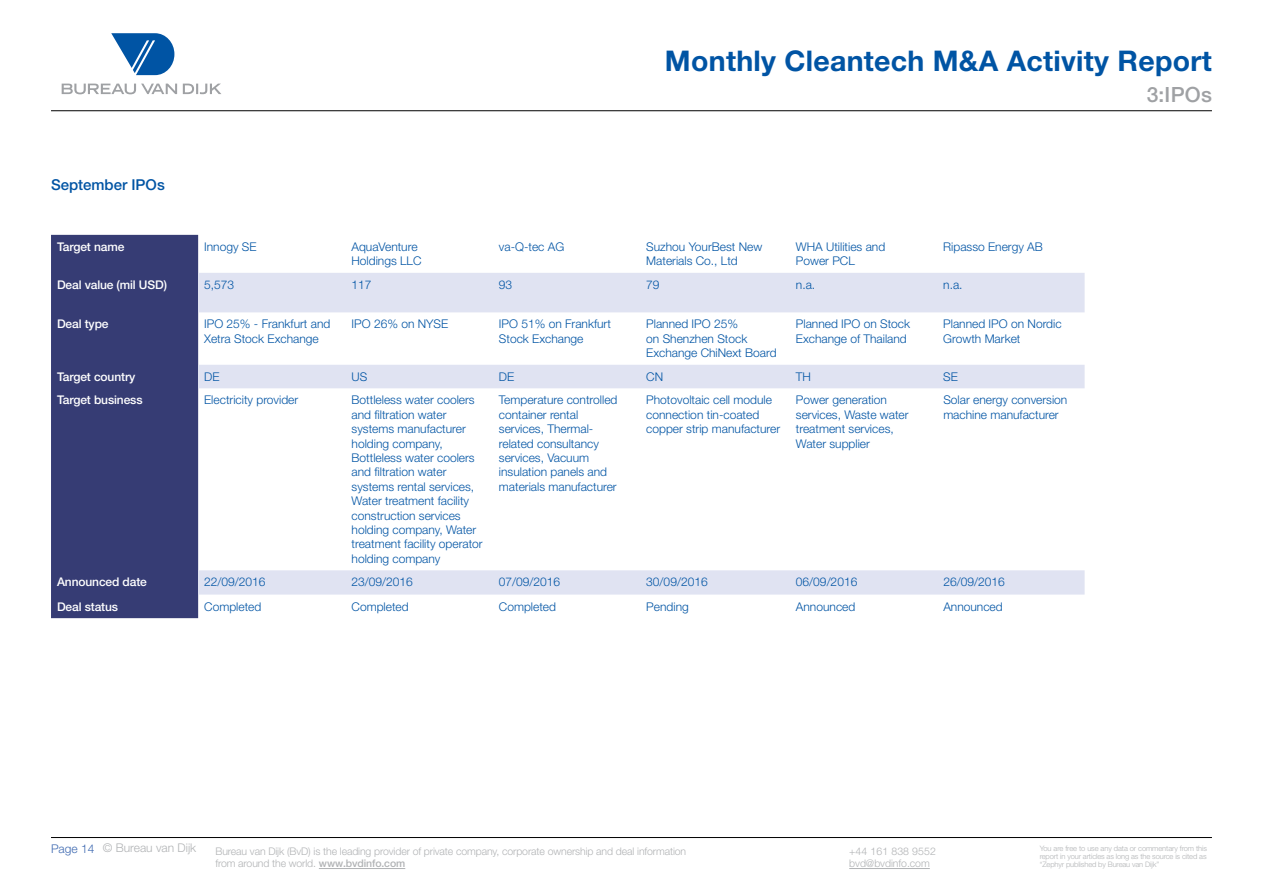
<style>
.page{position:relative;width:1263px;height:893px;background:#fff}
.page>*{position:absolute;margin:0;border:0;box-sizing:border-box;transform-origin:0 0}
.t1{font:700 28.5px "Helvetica Neue LTW1 G";letter-spacing:.01em;color:#0054a4}
.t2{font:500 21px "Helvetica Neue LTW1 G";color:#9fa1a4}
.t3{font:500 15px "Helvetica Neue LTW1 G";color:#0054a4}
.t4{font:300 12px/14.4px "Helvetica Neue LT Std";color:#0054a4}
.t5{font:500 12px "Helvetica Neue LTW1 G";letter-spacing:-.01em;color:#fff}
.t6{font:300 12px "Helvetica Neue LT Std";color:#b1b3b5}
.t7{font:300 10.5px/12.6px "Helvetica Neue LT Std";letter-spacing:-.01em;color:#b1b3b5}
.t8{font:300 7.5px/8.2px "Helvetica Neue LT Std";letter-spacing:-.015em;color:#b1b3b5;text-align:justify}
.s1{color:#3f6ab1}
.s2{font-family:"Helvetica Neue LTW1 G";font-weight:500}
</style>
<div class="page">
<hr style="left:319px;top:868px;width:86px;height:1px;background:#b1b3b5">
<hr style="left:849px;top:868px;width:81px;height:1px;background:#b1b3b5">
<svg style="left:62px;top:84px;width:159px;height:10px"></svg>
<svg style="left:111px;top:33px;width:63px;height:42px"></svg>
<hr style="left:51px;top:110px;width:1161px;height:1px;background:#000">
<hr style="left:51px;top:837px;width:1161px;height:1px;background:#000">
<div style="left:51px;top:235px;width:147px;height:383px;background:#363c74"></div>
<svg style="left:198px;top:273px;width:886px;height:322px"></svg>
<p class="t3" style="left:51px;top:175px;width:115px">September IPOs</p>
<h1 class="t1" style="left:665px;top:43px;width:548px">Monthly Cleantech M&amp;A Activity Report</h1>
<h2 class="t2" style="left:1147px;top:82px;width:67px">3:IPOs</h2>
<p class="t5" style="left:57px;top:239px;width:69px">Target name</p>
<p class="t4" style="left:204px;top:239px;width:54px">Innogy SE</p>
<p class="t4" style="left:351px;top:239px;width:72px">AquaVenture<br>Holdings LLC</p>
<p class="t4" style="left:499px;top:239px;width:67px">va-Q-tec AG</p>
<p class="t4" style="left:646px;top:239px;width:118px">Suzhou YourBest New<br>Materials Co., Ltd</p>
<p class="t4" style="left:796px;top:239px;width:91px">WHA Utilities and<br>Power PCL</p>
<p class="t4" style="left:943px;top:239px;width:101px">Ripasso Energy AB</p>
<p class="t5" style="left:57px;top:277px;width:111px">Deal value (mil USD)</p>
<p class="t4" style="left:204px;top:277px;width:32px">5,573</p>
<p class="t4" style="left:351px;top:277px;width:22px">117</p>
<p class="t4" style="left:499px;top:277px;width:15px">93</p>
<p class="t4" style="left:646px;top:277px;width:15px">79</p>
<p class="t4" style="left:796px;top:277px;width:21px">n.a.</p>
<p class="t4" style="left:943px;top:277px;width:21px">n.a.</p>
<p class="t5" style="left:57px;top:317px;width:53px">Deal type</p>
<p class="t4" style="left:204px;top:317px;width:128px">IPO 25% - Frankfurt and<br>Xetra Stock Exchange</p>
<p class="t4" style="left:352px;top:317px;width:98px">IPO 26% on NYSE</p>
<p class="t4" style="left:499px;top:317px;width:114px">IPO 51% on Frankfurt<br>Stock Exchange</p>
<p class="t4" style="left:646px;top:317px;width:132px">Planned IPO 25%<br>on Shenzhen Stock<br>Exchange ChiNext Board</p>
<p class="t4" style="left:796px;top:317px;width:116px">Planned IPO on Stock<br>Exchange of Thailand</p>
<p class="t4" style="left:943px;top:317px;width:120px">Planned IPO on Nordic<br>Growth Market</p>
<p class="t5" style="left:57px;top:369px;width:80px">Target country</p>
<p class="t4" style="left:204px;top:369px;width:17px">DE</p>
<p class="t4" style="left:352px;top:369px;width:17px">US</p>
<p class="t4" style="left:499px;top:369px;width:17px">DE</p>
<p class="t4" style="left:646px;top:369px;width:18px">CN</p>
<p class="t4" style="left:796px;top:369px;width:17px">TH</p>
<p class="t4" style="left:943px;top:369px;width:16px">SE</p>
<p class="t5" style="left:57px;top:393px;width:87px">Target business</p>
<p class="t4" style="left:204px;top:393px;width:96px">Electricity provider</p>
<p class="t4" style="left:352px;top:393px;width:133px">Bottleless water coolers and filtration water systems manufacturer holding company,<br>Bottleless water coolers and filtration water systems rental services,<br>Water treatment facility construction services holding company, Water treatment facility operator holding company</p>
<p class="t4" style="left:499px;top:393px;width:120px">Temperature controlled container rental services, Thermal&shy;related consultancy services, Vacuum insulation panels and materials manufacturer</p>
<p class="t4" style="left:646px;top:393px;width:135px">Photovoltaic cell module connection tin-coated copper strip manufacturer</p>
<p class="t4" style="left:796px;top:393px;width:114px">Power generation services, Waste water treatment services,<br>Water supplier</p>
<p class="t4" style="left:943px;top:393px;width:126px">Solar energy conversion machine manufacturer</p>
<p class="t5" style="left:57px;top:575px;width:91px">Announced date</p>
<p class="t4" style="left:204px;top:575px;width:63px">22/09/2016</p>
<p class="t4" style="left:352px;top:575px;width:63px">23/09/2016</p>
<p class="t4" style="left:499px;top:575px;width:63px">07/09/2016</p>
<p class="t4" style="left:646px;top:575px;width:63px">30/09/2016</p>
<p class="t4" style="left:796px;top:575px;width:63px">06/09/2016</p>
<p class="t4" style="left:943px;top:575px;width:63px">26/09/2016</p>
<p class="t5" style="left:57px;top:599px;width:63px">Deal status</p>
<p class="t4" style="left:204px;top:599px;width:59px">Completed</p>
<p class="t4" style="left:352px;top:599px;width:59px">Completed</p>
<p class="t4" style="left:499px;top:599px;width:59px">Completed</p>
<p class="t4" style="left:646px;top:599px;width:44px">Pending</p>
<p class="t4" style="left:796px;top:599px;width:61px">Announced</p>
<p class="t4" style="left:943px;top:599px;width:61px">Announced</p>
<p class="t6" style="left:51px;top:840px;width:147px"><span class="s1">Page 14</span> © Bureau van Dijk</p>
<p class="t7" style="left:215px;top:845px;width:472px">Bureau van Dijk (BvD) is the leading provider of private company, corporate ownership and deal information from around the world. <span class="s2">www.bvdinfo.com</span></p>
<p class="t8" style="left:1040px;top:844px;width:169px">You are free to use any data or commentary from this report in your articles as long as the source is cited as “Zephyr published by Bureau van Dijk”</p>
<p class="t7" style="left:849px;top:845px;width:88px">+44 161 838 9552 bvd@bvdinfo.com</p>
</div>
